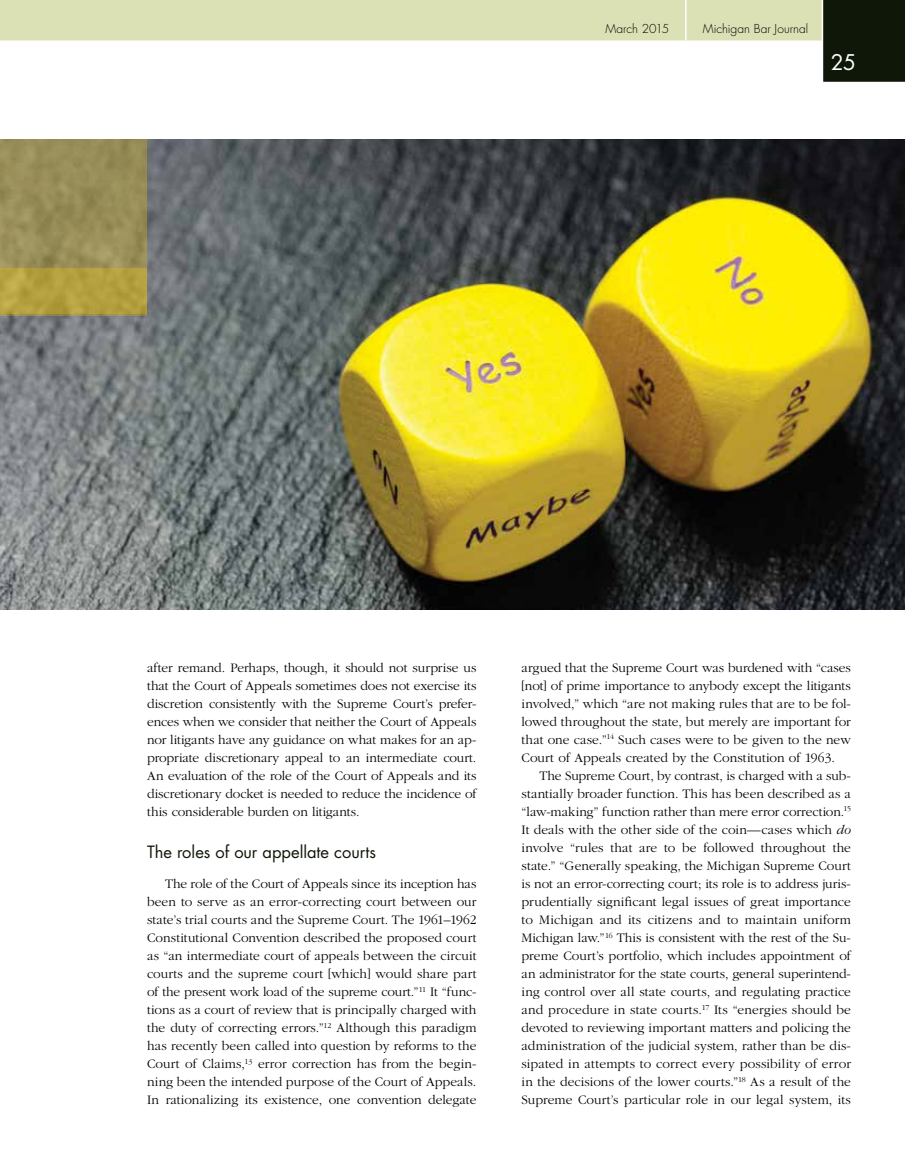
<style>
.page{position:relative;width:905px;height:1175px;background:#fff}
.page>*{position:absolute;margin:0;border:0;box-sizing:border-box;transform-origin:0 0}
.t1{font:21px "Futura";color:#fff}
.t2{font:16.5px "Futura";color:#0f1708}
.t3{font:300 13.5px/18px "Garamond";color:#000;text-align:justify}
.t4{font:300 12px "Futura";color:#000}
.s1{font-style:italic}
</style>
<div class="page">
<img style="left:0;top:140px;width:904px;height:469px">
<div style="left:0;top:140px;width:147px;height:174px;background:#988e58"></div>
<div style="left:0;top:268px;width:147px;height:47px;background:#b4a03f"></div>
<svg style="left:0;top:0;width:904px;height:82px"></svg>
<hr style="left:685px;top:0;width:1px;height:40px;background:#fff">
<p class="t4" style="left:605px;top:21px;width:65px">March 2015</p>
<p class="t4" style="left:702px;top:21px;width:107px">Michigan Bar Journal</p>
<h1 class="t1" style="left:830px;top:48px;width:27px">25</h1>
<p class="t3" style="left:147px;top:659px;width:331px">after remand. Perhaps, though, it should not surprise us that the Court of Appeals sometimes does not exercise its discretion consistently with the Supreme Court’s prefer&shy;ences when we consider that neither the Court of Appeals nor litigants have any guidance on what makes for an ap&shy;propriate discretionary appeal to an intermediate court.<br>An evaluation of the role of the Court of Appeals and its discretionary docket is needed to reduce the incidence of this considerable burden on litigants.</p>
<p class="t2" style="left:147px;top:840px;width:230px">The roles of our appellate courts</p>
<p class="t3" style="left:147px;top:875px;width:331px;text-indent:18px">The role of the Court of Appeals since its inception has been to serve as an error-correcting court between our state’s trial courts and the Supreme Court. The 1961–1962<br>Constitutional Convention described the proposed court as “an intermediate court of appeals between the circuit courts and the supreme court [which] would share part of the present work load of the supreme court.”<sup>11</sup> It “func&shy;tions as a court of review that is principally charged with the duty of correcting errors.”<sup>12</sup> Although this paradigm has recently been called into question by reforms to the Court of Claims,<sup>13</sup> error correction has from the begin&shy;ning been the intended purpose of the Court of Appeals.<br>In rationalizing its existence, one convention delegate</p>
<p class="t3" style="left:521px;top:659px;width:331px">argued that the Supreme Court was burdened with “cases [not] of prime importance to anybody except the litigants involved,” which “are not making rules that are to be fol&shy;lowed throughout the state, but merely are important for that one case.”<sup>14</sup> Such cases were to be given to the new Court of Appeals created by the Constitution of 1963.</p>
<p class="t3" style="left:521px;top:767px;width:331px;text-indent:18px">The Supreme Court, by contrast, is charged with a sub&shy;stantially broader function. This has been described as a “law-making” function rather than mere error correction.<sup>15<br></sup>It deals with the other side of the coin—cases which <span class="s1">do </span>involve “rules that are to be followed throughout the state.” “Generally speaking, the Michigan Supreme Court is not an error-correcting court; its role is to address juris&shy;prudentially significant legal issues of great importance to Michigan and its citizens and to maintain uniform Michigan law.”<sup>16</sup> This is consistent with the rest of the Su&shy;preme Court’s portfolio, which includes appointment of an administrator for the state courts, general superintend&shy;ing control over all state courts, and regulating practice and procedure in state courts.<sup>17</sup> Its “energies should be devoted to reviewing important matters and policing the administration of the judicial system, rather than be dis&shy;sipated in attempts to correct every possibility of error in the decisions of the lower courts.”<sup>18</sup> As a result of the Supreme Court’s particular role in our legal system, its</p>
</div>
